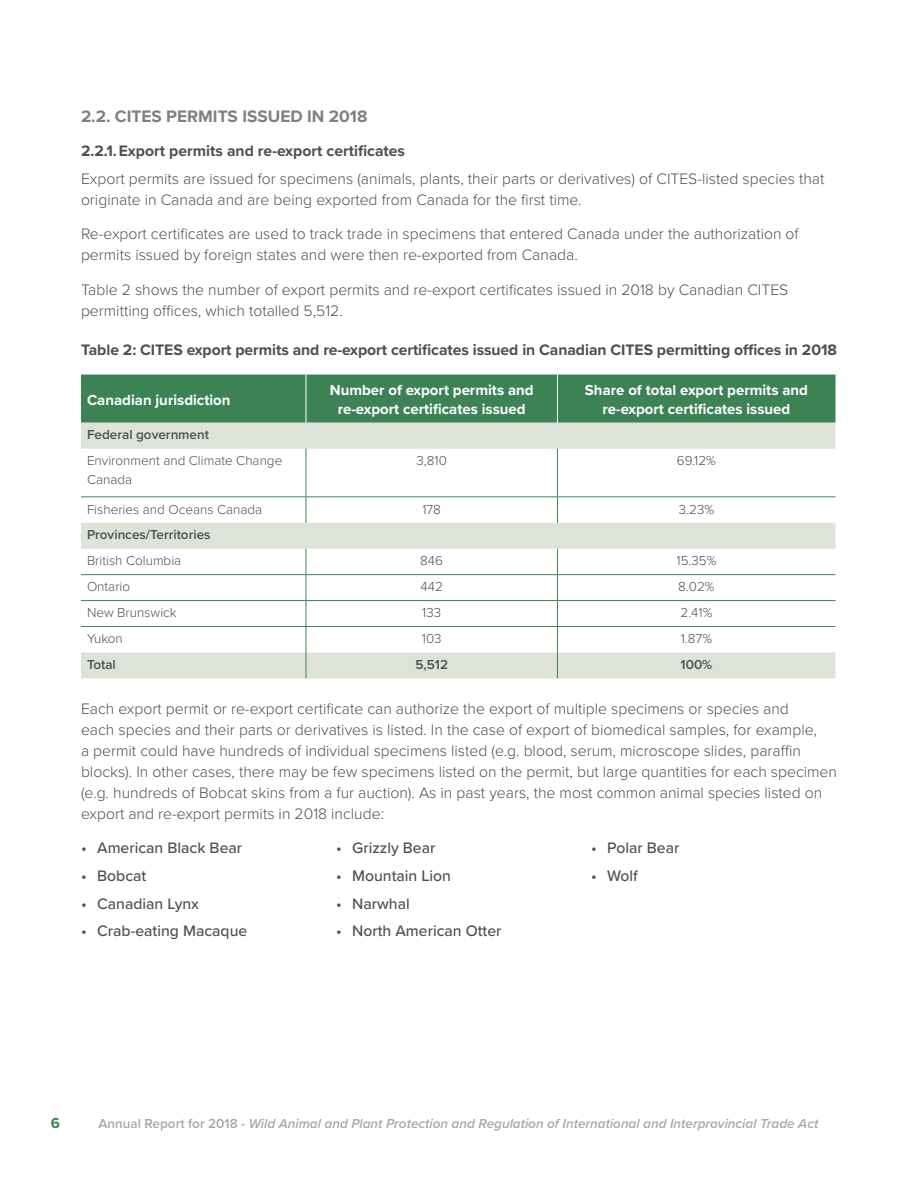
<style>
.page{position:relative;width:918px;height:1188px;background:#fff}
.page>*{position:absolute;margin:0;border:0;box-sizing:border-box;transform-origin:0 0}
.t1{font:700 17.25px "Proxima Nova";color:#7f8080}
.Body_Text{font:300 15.75px/21px "Proxima Nova";color:#4e4f50}
.Table___figureTitle{font:700 15.75px "Proxima Nova";letter-spacing:-.005em;color:#4e4f50}
.t2{font:500 15.75px "Proxima Nova";color:#4e4f50}
.Table_title{font:700 15px/18.9px "Proxima Nova";color:#fff;text-align:center}
.t3{font:700 15px "Proxima Nova";color:#3d8255}
.Table_text{font:300 13.5px/18.9px "Proxima Nova";color:#4e4f50}
.t4{font:italic 600 13.5px "Proxima Nova";color:#717275}
.Table_text-2{font:600 13.5px "Proxima Nova";color:#4e4f50}
.s1{font-style:normal}
</style>
<div class="page">
<div style="left:81px;top:375px;width:755px;height:48px;background:#3d8255"></div>
<svg style="left:81px;top:423px;width:755px;height:255px"></svg>
<hr style="left:306px;top:449px;width:1px;height:47px;background:#3d8255">
<hr style="left:557px;top:449px;width:1px;height:47px;background:#3d8255">
<svg style="left:306px;top:497px;width:1px;height:26px"></svg>
<svg style="left:557px;top:497px;width:1px;height:26px"></svg>
<svg style="left:306px;top:549px;width:1px;height:129px"></svg>
<svg style="left:557px;top:549px;width:1px;height:129px"></svg>
<hr style="left:81px;top:496px;width:225px;height:1px;background:#3d8255">
<hr style="left:306px;top:496px;width:251px;height:1px;background:#3d8255">
<hr style="left:557px;top:496px;width:278px;height:1px;background:#3d8255">
<hr style="left:81px;top:574px;width:225px;height:1px;background:#3d8255">
<hr style="left:306px;top:574px;width:251px;height:1px;background:#3d8255">
<hr style="left:557px;top:574px;width:278px;height:1px;background:#3d8255">
<hr style="left:81px;top:600px;width:225px;height:1px;background:#3d8255">
<hr style="left:306px;top:600px;width:251px;height:1px;background:#3d8255">
<hr style="left:557px;top:600px;width:278px;height:1px;background:#3d8255">
<hr style="left:81px;top:626px;width:225px;height:1px;background:#3d8255">
<hr style="left:306px;top:626px;width:251px;height:1px;background:#3d8255">
<hr style="left:557px;top:626px;width:278px;height:1px;background:#3d8255">
<hr style="left:306px;top:375px;width:1px;height:48px;background:#fff">
<hr style="left:557px;top:375px;width:1px;height:48px;background:#fff">
<p class="t1" style="left:81px;top:103px;width:288px">2.2. CITES PERMITS ISSUED IN 2018</p>
<p class="Table___figureTitle" style="left:81px;top:139px;width:326px">2.2.1. Export permits and re-export certificates</p>
<p class="Body_Text" style="left:81px;top:167px;width:745px">Export permits are issued for specimens (animals, plants, their parts or derivatives) of CITES-listed species that originate in Canada and are being exported from Canada for the first time.</p>
<p class="Body_Text" style="left:81px;top:223px;width:719px">Re-export certificates are used to track trade in specimens that entered Canada under the authorization of permits issued by foreign states and were then re-exported from Canada.</p>
<p class="Body_Text" style="left:81px;top:278px;width:709px">Table 2 shows the number of export permits and re-export certificates issued in 2018 by Canadian CITES permitting offices, which totalled 5,512.</p>
<p class="Table___figureTitle" style="left:81px;top:338px;width:757px">Table 2: CITES export permits and re-export certificates issued in Canadian CITES permitting offices in 2018</p>
<p class="Table_title" style="left:87px;top:390px;width:145px">Canadian jurisdiction</p>
<p class="Table_title" style="left:330px;top:380px;width:205px">Number of export permits and re-export certificates issued</p>
<p class="Table_title" style="left:585px;top:380px;width:225px">Share of total export permits and re-export certificates issued</p>
<p class="Table_text-2" style="left:87px;top:425px;width:124px">Federal government</p>
<p class="Table_text" style="left:87px;top:451px;width:197px">Environment and Climate Change<br>Canada</p>
<p class="Table_text" style="left:417px;top:451px;width:32px">3,810</p>
<p class="Table_text" style="left:677px;top:451px;width:41px">69.12%</p>
<p class="Table_text" style="left:87px;top:499px;width:177px">Fisheries and Oceans Canada</p>
<p class="Table_text" style="left:422px;top:499px;width:20px">178</p>
<p class="Table_text" style="left:679px;top:499px;width:37px">3.23%</p>
<p class="Table_text-2" style="left:87px;top:525px;width:125px">Provinces/Territories</p>
<p class="Table_text" style="left:87px;top:551px;width:96px">British Columbia</p>
<p class="Table_text" style="left:420px;top:551px;width:24px">846</p>
<p class="Table_text" style="left:677px;top:551px;width:41px">15.35%</p>
<p class="Table_text" style="left:87px;top:577px;width:45px">Ontario</p>
<p class="Table_text" style="left:420px;top:577px;width:24px">442</p>
<p class="Table_text" style="left:678px;top:577px;width:38px">8.02%</p>
<p class="Table_text" style="left:87px;top:603px;width:91px">New Brunswick</p>
<p class="Table_text" style="left:422px;top:603px;width:20px">133</p>
<p class="Table_text" style="left:680px;top:603px;width:33px">2.41%</p>
<p class="Table_text" style="left:87px;top:628px;width:37px">Yukon</p>
<p class="Table_text" style="left:422px;top:628px;width:21px">103</p>
<p class="Table_text" style="left:681px;top:628px;width:33px">1.87%</p>
<p class="Table_text-2" style="left:87px;top:655px;width:30px">Total</p>
<p class="Table_text-2" style="left:415px;top:655px;width:34px">5,512</p>
<p class="Table_text-2" style="left:681px;top:655px;width:33px">100%</p>
<p class="Body_Text" style="left:81px;top:697px;width:758px">Each export permit or re-export certificate can authorize the export of multiple specimens or species and<br>each species and their parts or derivatives is listed. In the case of export of biomedical samples, for example,<br>a permit could have hundreds of individual specimens listed (e.g. blood, serum, microscope slides, paraffin blocks). In other cases, there may be few specimens listed on the permit, but large quantities for each specimen (e.g. hundreds of Bobcat skins from a fur auction). As in past years, the most common animal species listed on export and re-export permits in 2018 include:</p>
<p class="t2" style="left:81px;top:836px;width:163px">• American Black Bear</p>
<p class="t2" style="left:81px;top:864px;width:67px">• Bobcat</p>
<p class="t2" style="left:81px;top:892px;width:120px">• Canadian Lynx</p>
<p class="t2" style="left:81px;top:919px;width:168px">• Crab-eating Macaque</p>
<p class="t2" style="left:336px;top:836px;width:101px">• Grizzly Bear</p>
<p class="t2" style="left:336px;top:864px;width:117px">• Mountain Lion</p>
<p class="t2" style="left:336px;top:892px;width:75px">• Narwhal</p>
<p class="t2" style="left:336px;top:919px;width:167px">• North American Otter</p>
<p class="t2" style="left:591px;top:836px;width:90px">• Polar Bear</p>
<p class="t2" style="left:591px;top:864px;width:48px">• Wolf</p>
<p class="t3" style="left:51px;top:1112px;width:11px">6</p>
<p class="t4" style="left:99px;top:1114px;width:721px"><span class="s1">Annual Report for 2018 -</span> Wild Animal and Plant Protection and Regulation of International and Interprovincial Trade Act</p>
</div>
